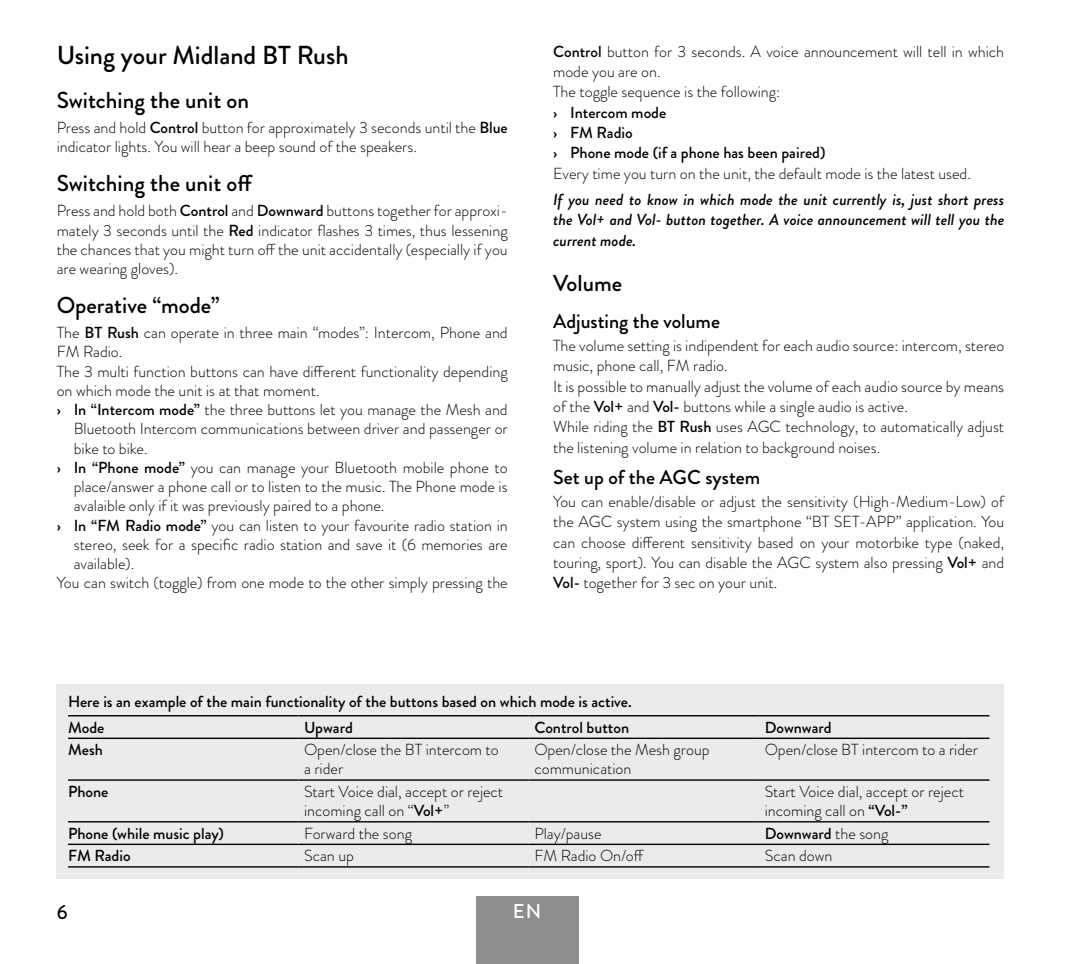
<style>
.page{position:relative;width:1078px;height:964px;background:#fff}
.page>*{position:absolute;margin:0;border:0;box-sizing:border-box;transform-origin:0 0}
.Titolo_capitolo_13{font:500 26px "Brandon Grotesque";color:#000}
.titolo_paragrafo_11{font:500 23px "Brandon Grotesque";color:#000}
.titolo_sottoparagraf{font:500 20px "Brandon Grotesque";color:#000}
.t1{font:500 20px "Brandon Grotesque";color:#fff}
.testo{font:300 16px/19.2px "Brandon Grotesque";color:#000}
.testo-2{font:500 16px "Brandon Grotesque";color:#000}
.note{font:italic 500 16px/20.4px "Brandon Grotesque";color:#000;text-align:justify}
.s1{font-weight:500}
.s2{font-weight:300}
</style>
<div class="page">
<div style="left:476px;top:896px;width:102px;height:68px;background:#8f8e8c"></div>
<div style="left:57px;top:684px;width:946px;height:195px;background:#ebebeb"></div>
<hr style="left:68px;top:715px;width:230px;height:1px;background:#000">
<hr style="left:298px;top:715px;width:230px;height:1px;background:#000">
<hr style="left:528px;top:715px;width:231px;height:1px;background:#000">
<hr style="left:759px;top:715px;width:230px;height:1px;background:#000">
<hr style="left:68px;top:737px;width:230px;height:2px;background:#000">
<hr style="left:298px;top:737px;width:230px;height:2px;background:#000">
<hr style="left:528px;top:737px;width:231px;height:2px;background:#000">
<hr style="left:759px;top:737px;width:230px;height:2px;background:#000">
<hr style="left:68px;top:779px;width:230px;height:2px;background:#000">
<hr style="left:298px;top:779px;width:230px;height:2px;background:#000">
<hr style="left:528px;top:779px;width:231px;height:2px;background:#000">
<hr style="left:759px;top:779px;width:230px;height:2px;background:#000">
<hr style="left:68px;top:821px;width:230px;height:1px;background:#000">
<hr style="left:298px;top:821px;width:230px;height:1px;background:#000">
<hr style="left:528px;top:821px;width:231px;height:1px;background:#000">
<hr style="left:759px;top:821px;width:230px;height:1px;background:#000">
<hr style="left:68px;top:843px;width:230px;height:2px;background:#000">
<hr style="left:298px;top:843px;width:230px;height:2px;background:#000">
<hr style="left:528px;top:843px;width:231px;height:2px;background:#000">
<hr style="left:759px;top:843px;width:230px;height:2px;background:#000">
<hr style="left:68px;top:866px;width:230px;height:1px;background:#000">
<hr style="left:298px;top:866px;width:230px;height:1px;background:#000">
<hr style="left:528px;top:866px;width:231px;height:1px;background:#000">
<hr style="left:759px;top:866px;width:230px;height:1px;background:#000">
<p class="Titolo_capitolo_13" style="left:57px;top:37px;width:293px">Using your Midland BT Rush</p>
<p class="titolo_paragrafo_11" style="left:57px;top:84px;width:194px">Switching the unit on</p>
<p class="testo" style="left:57px;top:118px;width:452px">Press and hold <span class="s1">Control</span> button for approximately 3 seconds until the <span class="s1">Blue </span>indicator lights. You will hear a beep sound of the speakers.</p>
<p class="titolo_paragrafo_11" style="left:57px;top:168px;width:198px">Switching the unit off</p>
<p class="testo" style="left:57px;top:201px;width:452px;text-align:justify">Press and hold both <span class="s1">Control</span> and <span class="s1">Downward</span> buttons together for approxi&shy;mately 3 seconds until the <span class="s1">Red</span> indicator flashes 3 times, thus lessening the chances that you might turn off the unit accidentally (especially if you are wearing gloves).</p>
<p class="titolo_paragrafo_11" style="left:57px;top:289px;width:164px">Operative “mode”</p>
<p class="testo" style="left:57px;top:323px;width:452px">The <span class="s1">BT Rush</span> can operate in three main “modes”: Intercom, Phone and<br>FM Radio.</p>
<p class="testo" style="left:57px;top:361px;width:452px">The 3 multi function buttons can have different functionality depending on which mode the unit is at that moment.</p>
<p class="testo" style="left:74px;top:400px;width:435px;text-align:justify;text-indent:-17px"><span class="s1">› In “Intercom mode”</span> the three buttons let you manage the Mesh and Bluetooth Intercom communications between driver and passenger or bike to bike.</p>
<p class="testo" style="left:74px;top:458px;width:435px;text-align:justify;text-indent:-17px"><span class="s1">› In “Phone mode”</span> you can manage your Bluetooth mobile phone to place/answer a phone call or to listen to the music. The Phone mode is avalaible only if it was previously paired to a phone.</p>
<p class="testo" style="left:74px;top:515px;width:435px;text-align:justify;text-indent:-17px"><span class="s1">› In “FM Radio mode”</span> you can listen to your favourite radio station in stereo, seek for a specific radio station and save it (6 memories are available).</p>
<p class="testo" style="left:57px;top:573px;width:452px">You can switch (toggle) from one mode to the other simply pressing the</p>
<p class="testo" style="left:553px;top:41px;width:452px;line-height:20.4px"><span class="s1">Control</span> button for 3 seconds. A voice announcement will tell in which mode you are on.</p>
<p class="testo" style="left:553px;top:82px;width:229px">The toggle sequence is the following:</p>
<p class="testo-2" style="left:553px;top:101px;width:115px">› Intercom mode</p>
<p class="testo-2" style="left:553px;top:121px;width:81px">› FM Radio</p>
<p class="testo-2" style="left:553px;top:142px;width:274px">› Phone mode (if a phone has been paired)</p>
<p class="testo" style="left:553px;top:164px;width:419px">Every time you turn on the unit, the default mode is the latest used.</p>
<p class="note" style="left:553px;top:189px;width:452px">If you need to know in which mode the unit currently is, just short press the Vol+ and Vol- button together. A voice announcement will tell you the current mode.</p>
<p class="titolo_paragrafo_11" style="left:553px;top:267px;width:70px">Volume</p>
<p class="titolo_sottoparagraf" style="left:553px;top:307px;width:168px">Adjusting the volume</p>
<p class="testo" style="left:553px;top:335px;width:452px;line-height:20.4px">The volume setting is indipendent for each audio source: intercom, stereo music, phone call, FM radio.</p>
<p class="testo" style="left:553px;top:376px;width:452px;line-height:20.4px">It is possible to manually adjust the volume of each audio source by means of the <span class="s1">Vol+</span> and <span class="s1">Vol-</span> buttons while a single audio is active.</p>
<p class="testo" style="left:553px;top:417px;width:452px;line-height:20.4px">While riding the <span class="s1">BT Rush</span> uses AGC technology, to automatically adjust the listening volume in relation to background noises.</p>
<p class="titolo_sottoparagraf" style="left:553px;top:463px;width:209px">Set up of the AGC system</p>
<p class="testo" style="left:553px;top:491px;width:452px;line-height:20.4px;text-align:justify">You can enable/disable or adjust the sensitivity (High-Medium-Low) of the AGC system using the smartphone “BT SET-APP” application. You can choose different sensitivity based on your motorbike type (naked, touring, sport). You can disable the AGC system also pressing <span class="s1">Vol+</span> and <span class="s1">Vol-</span> together for 3 sec on your unit.</p>
<p class="testo-2" style="left:68px;top:690px;width:565px">Here is an example of the main functionality of the buttons based on which mode is active.</p>
<p class="testo-2" style="left:68px;top:716px;width:38px">Mode</p>
<p class="testo-2" style="left:304px;top:716px;width:50px">Upward</p>
<p class="testo-2" style="left:534px;top:716px;width:96px">Control button</p>
<p class="testo-2" style="left:764px;top:716px;width:68px">Downward</p>
<p class="testo-2" style="left:68px;top:738px;width:36px">Mesh</p>
<p class="testo" style="left:304px;top:740px;width:196px">Open/close the BT intercom to a rider</p>
<p class="testo" style="left:534px;top:740px;width:176px">Open/close the Mesh group communication</p>
<p class="testo" style="left:764px;top:740px;width:214px">Open/close BT intercom to a rider</p>
<p class="testo-2" style="left:68px;top:780px;width:42px">Phone</p>
<p class="testo" style="left:304px;top:782px;width:200px">Start Voice dial, accept or reject incoming call on “<span class="s1">Vol+</span>”</p>
<p class="testo" style="left:764px;top:782px;width:200px">Start Voice dial, accept or reject incoming call on <span class="s1">“Vol-”</span></p>
<p class="testo-2" style="left:68px;top:822px;width:157px">Phone (while music play)</p>
<p class="testo" style="left:304px;top:823px;width:109px">Forward the song</p>
<p class="testo" style="left:534px;top:823px;width:69px">Play/pause</p>
<p class="testo-2" style="left:764px;top:822px;width:125px">Downward <span class="s2">the song</span></p>
<p class="testo-2" style="left:68px;top:844px;width:64px">FM Radio</p>
<p class="testo" style="left:304px;top:846px;width:51px">Scan up</p>
<p class="testo" style="left:534px;top:846px;width:111px">FM Radio On/off</p>
<p class="testo" style="left:764px;top:846px;width:69px">Scan down</p>
<p class="titolo_sottoparagraf" style="left:57px;top:898px;width:12px">6</p>
<p class="t1" style="left:513px;top:898px;width:30px">EN</p>
</div>
